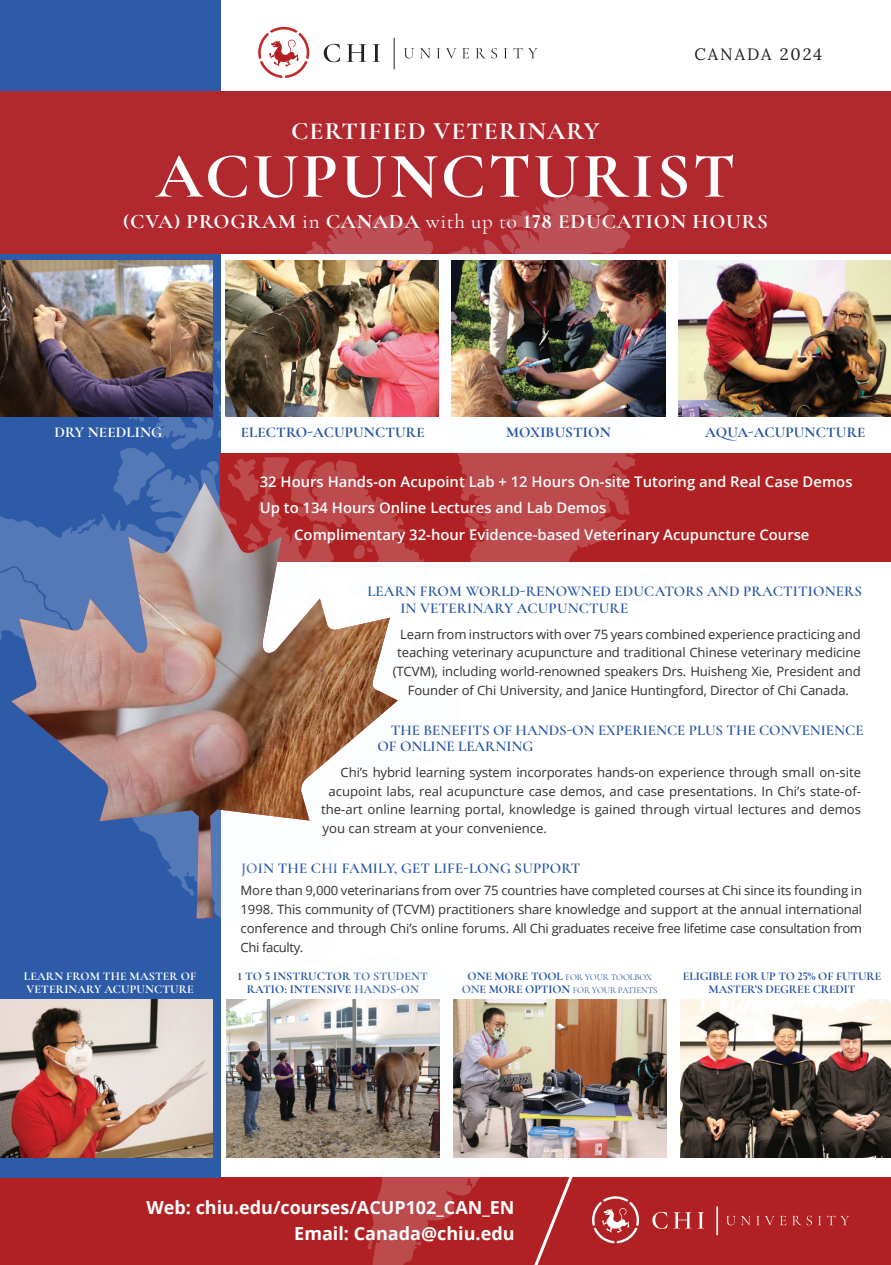
<style>
.page{position:relative;width:891px;height:1265px;background:#fff}
.page>*{position:absolute;margin:0;border:0;box-sizing:border-box;transform-origin:0 0}
.t1{font:700 64.65px "Cormorant Garamond";letter-spacing:.04em;color:#fff}
.t2{font:700 25.05px "Cormorant Garamond";letter-spacing:.04em;color:#fff}
.t3{font:700 20.55px "Cormorant Garamond";letter-spacing:.04em;color:#fff}
.t4{font:700 18px/25.5px "Open Sans";color:#fff;text-align:right}
.t5{font:700 16.5px "Lora";letter-spacing:.12em;color:#231f20}
.t6{font:600 15px/16.5px "Cormorant Garamond";letter-spacing:.01em;color:#2152a3}
.t7{font:700 15px "Cormorant Garamond";letter-spacing:.01em;color:#2152a3}
.t8{font:700 15px "Cormorant Garamond";letter-spacing:.01em;color:#fff}
.t9{font:600 14.7px "Open Sans";color:#fff}
.t10{font:12.9px/18.8px "Open Sans";letter-spacing:-.01em;color:#312f30;text-align:justify}
.t11{font:700 12px/13.5px "Cormorant Garamond";letter-spacing:.01em;color:#2152a3;text-align:center}
.t12{font:700 12px/13.5px "Cormorant Garamond";letter-spacing:-.01em;color:#2152a3;text-align:center}
.t13{font:700 12px/13.5px "Cormorant Garamond";letter-spacing:.01em;color:#fff}
.t14{font:9px/13.5px "Cormorant Garamond";letter-spacing:-.01em;color:#2152a3;text-align:center}
.s1{font-weight:400}
.s2{font-weight:700;font-size:12px}
</style>
<div class="page">
<div style="left:0;top:1178px;width:891px;height:87px;background:#b12123"></div>
<div style="left:0;top:0;width:220px;height:1178px;background:#2d5ba7"></div>
<div style="left:220px;top:453px;width:671px;height:109px;background:#b12123"></div>
<svg style="left:566px;top:1177px;width:13px;height:17px"></svg>
<svg style="left:592px;top:1196px;width:47px;height:47px"></svg>
<svg style="left:652px;top:1212px;width:52px;height:17px"></svg>
<svg style="left:726px;top:1215px;width:123px;height:10px"></svg>
<hr style="left:716px;top:1206px;width:2px;height:29px;background:#fff">
<svg style="left:258px;top:27px;width:51px;height:51px"></svg>
<svg style="left:324px;top:44px;width:56px;height:18px"></svg>
<svg style="left:404px;top:48px;width:134px;height:10px"></svg>
<hr style="left:394px;top:38px;width:1px;height:31px;background:#1f201f">
<div style="left:0;top:91px;width:891px;height:163px;background:#b1282f"></div>
<img style="left:679px;top:261px;width:212px;height:155px">
<svg style="left:434px;top:194px;width:232px;height:368px"></svg>
<svg style="left:500px;top:234px;width:16px;height:23px"></svg>
<svg style="left:464px;top:517px;width:15px;height:16px"></svg>
<svg style="left:472px;top:248px;width:11px;height:12px"></svg>
<svg style="left:641px;top:431px;width:9px;height:8px"></svg>
<svg style="left:532px;top:206px;width:13px;height:15px"></svg>
<svg style="left:113px;top:216px;width:321px;height:240px"></svg>
<svg style="left:330px;top:999px;width:236px;height:266px"></svg>
<svg style="left:0;top:456px;width:461px;height:487px"></svg>
<img style="left:452px;top:261px;width:213px;height:155px">
<img style="left:0;top:261px;width:212px;height:155px">
<img style="left:225px;top:261px;width:214px;height:155px">
<img style="left:453px;top:999px;width:213px;height:158px">
<img style="left:226px;top:999px;width:213px;height:158px">
<img style="left:680px;top:999px;width:211px;height:158px">
<img style="left:0;top:999px;width:212px;height:158px">
<img style="left:11px;top:482px;width:387px;height:436px">
<h2 class="t2" style="left:291px;top:115px;width:310px">CERTIFIED VETERINARY</h2>
<p class="t5" style="left:695px;top:41px;width:129px">CANADA <span class="s1">2024</span></p>
<h1 class="t1" style="left:156px;top:136px;width:581px">ACUPUNCTURIST</h1>
<h3 class="t3" style="left:123px;top:208px;width:646px">(CVA) PROGRAM <span class="s1">in</span> CANADA <span class="s1">with up to</span> 178 EDUCATION HOURS</h3>
<p class="t8" style="left:54px;top:422px;width:109px">DRY NEEDLING</p>
<p class="t13" style="left:24px;top:969px;width:174px">LEARN FROM THE MASTER OF<br>VETERINARY ACUPUNCTURE</p>
<p class="t7" style="left:241px;top:422px;width:186px">ELECTRO-ACUPUNCTURE</p>
<p class="t7" style="left:506px;top:422px;width:106px">MOXIBUSTION</p>
<p class="t7" style="left:705px;top:422px;width:162px">AQUA-ACUPUNCTURE</p>
<p class="t9" style="left:260px;top:471px;width:594px">32 Hours Hands-on Acupoint Lab + 12 Hours On-site Tutoring and Real Case Demos</p>
<p class="t9" style="left:260px;top:498px;width:348px">Up to 134 Hours Online Lectures and Lab Demos</p>
<p class="t9" style="left:294px;top:524px;width:517px">Complimentary 32-hour Evidence-based Veterinary Acupuncture Course</p>
<p class="t6" style="left:400px;top:583px;width:463px;text-indent:-33px">LEARN FROM WORLD-RENOWNED EDUCATORS AND PRACTITIONERS<br>IN VETERINARY ACUPUNCTURE</p>
<p class="t10" style="left:393px;top:624px;width:470px;text-align:center">Learn from instructors with over 75 years combined experience practicing and teaching veterinary acupuncture and traditional Chinese veterinary medicine (TCVM), including world-renowned speakers Drs. Huisheng Xie, President and Founder of Chi University, and Janice Huntingford, Director of Chi Canada.</p>
<p class="t6" style="left:377px;top:721px;width:488px;text-indent:14px">THE BENEFITS OF HANDS-ON EXPERIENCE PLUS THE CONVENIENCE<br>OF ONLINE LEARNING</p>
<p class="t10" style="left:341px;top:762px;width:522px">Chi’s hybrid learning system incorporates hands-on experience through small on-site</p>
<p class="t10" style="left:329px;top:781px;width:534px">acupoint labs, real acupuncture case demos, and case presentations. In Chi’s state-of-</p>
<p class="t10" style="left:321px;top:800px;width:542px">the-art online learning portal, knowledge is gained through virtual lectures and demos</p>
<p class="t10" style="left:323px;top:819px;width:226px">you can stream at your convenience.</p>
<p class="t6" style="left:241px;top:860px;width:341px">JOIN THE CHI FAMILY, GET LIFE-LONG SUPPORT</p>
<p class="t10" style="left:241px;top:881px;width:623px">More than 9,000 veterinarians from over 75 countries have completed courses at Chi since its founding in 1998. This community of (TCVM) practitioners share knowledge and support at the annual international conference and through Chi’s online forums. All Chi graduates receive free lifetime case consultation from Chi faculty.</p>
<p class="t11" style="left:238px;top:969px;width:192px">1 TO 5 INSTRUCTOR TO STUDENT<br>RATIO: INTENSIVE HANDS-ON</p>
<p class="t14" style="left:462px;top:970px;width:197px"><span class="s2">ONE MORE TOOL</span> FOR YOUR TOOLBOX<br><span class="s2">ONE MORE OPTION</span> FOR YOUR PATIENTS</p>
<p class="t12" style="left:683px;top:969px;width:200px">ELIGIBLE FOR UP TO 25% OF FUTURE<br>MASTER’S DEGREE CREDIT</p>
<h3 class="t4" style="left:146px;top:1194px;width:370px">Web: chiu.edu/courses/ACUP102_CAN_EN<br>Email: Canada@chiu.edu</h3>
</div>
